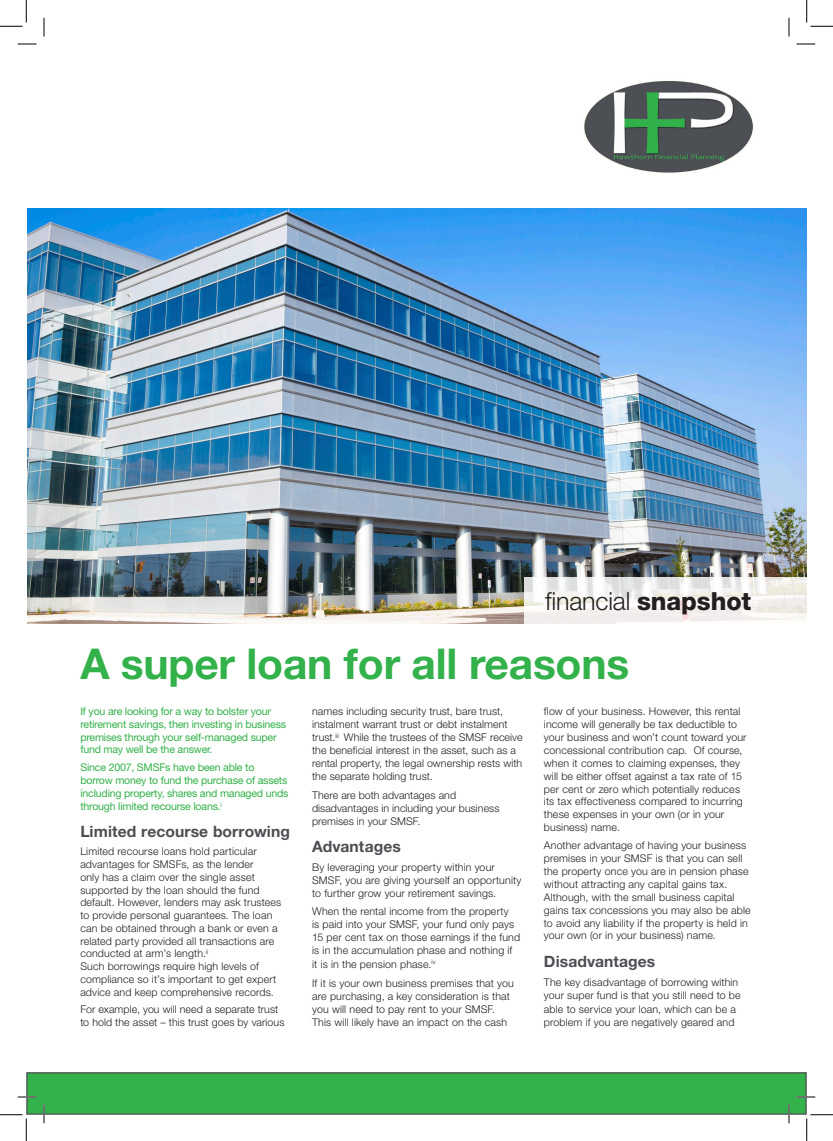
<style>
.page{position:relative;width:833px;height:1141px;background:#fff}
.page>*{position:absolute;margin:0;border:0;box-sizing:border-box;transform-origin:0 0}
.Heading_Article_Titl{font:700 42.5px "Helvetica Neue LT Std";letter-spacing:-.005em;color:#33b14a}
.t1{font:300 25px "Helvetica Neue LT Std";letter-spacing:-.005em;color:#231f20}
.Subhead_1{font:700 15.62px "Helvetica Neue LT Std";letter-spacing:.005em;color:#4d4e53}
.Body_copy{font:300 10.62px/12.9px "Helvetica Neue LT Std";letter-spacing:.01em;color:#231f20}
.Intro_paragraph_1{font:10.62px/12.8px "Helvetica Neue LT Std";letter-spacing:-.02em;color:#33b14a}
.s1{font-weight:800}
</style>
<div class="page">
<img style="left:27px;top:26px;width:779px;height:597px">
<svg style="left:523px;top:577px;width:283px;height:46px"></svg>
<div style="left:26px;top:1072px;width:780px;height:42px;background:#33b14a;border:1px solid #4d4e53"></div>
<svg style="left:18px;top:43px;width:18px;height:2px"></svg>
<svg style="left:796px;top:43px;width:18px;height:2px"></svg>
<svg style="left:18px;top:1096px;width:18px;height:1px"></svg>
<svg style="left:796px;top:1096px;width:18px;height:1px"></svg>
<svg style="left:43px;top:18px;width:2px;height:18px"></svg>
<svg style="left:43px;top:1104px;width:2px;height:19px"></svg>
<svg style="left:787px;top:18px;width:2px;height:18px"></svg>
<svg style="left:787px;top:1104px;width:2px;height:19px"></svg>
<svg style="left:0;top:0;width:27px;height:27px"></svg>
<svg style="left:0;top:1114px;width:27px;height:26px"></svg>
<svg style="left:806px;top:0;width:26px;height:27px"></svg>
<svg style="left:806px;top:1114px;width:26px;height:26px"></svg>
<p class="t1" style="left:544px;top:585px;width:207px">financial <span class="s1">snapshot</span></p>
<p class="Heading_Article_Titl" style="left:80px;top:638px;width:550px">A super loan for all reasons</p>
<p class="Intro_paragraph_1" style="left:80px;top:704px;width:207px">If you are looking for a way to bolster your retirement savings, then investing in business premises through your self-managed super fund may well be the answer.</p>
<p class="Intro_paragraph_1" style="left:80px;top:761px;width:209px">Since 2007, SMSFs have been able to borrow money to fund the purchase of assets including property, shares and managed unds through limited recourse loans.<sup>i</sup></p>
<p class="Subhead_1" style="left:80px;top:822px;width:211px">Limited recourse borrowing</p>
<p class="Body_copy" style="left:80px;top:845px;width:202px">Limited recourse loans hold particular advantages for SMSFs, as the lender<br>only has a claim over the single asset supported by the loan should the fund default. However, lenders may ask trustees to provide personal guarantees. The loan can be obtained through a bank or even a related party provided all transactions are conducted at arm’s length.<sup>ii<br></sup>Such borrowings require high levels of compliance so it’s important to get expert advice and keep comprehensive records.</p>
<p class="Body_copy" style="left:80px;top:1002px;width:205px">For example, you will need a separate trust to hold the asset – this trust goes by various</p>
<p class="Body_copy" style="left:312px;top:704px;width:212px">names including security trust, bare trust, instalment warrant trust or debt instalment trust.<sup>iii</sup> While the trustees of the SMSF receive the beneficial interest in the asset, such as a rental property, the legal ownership rests with the separate holding trust.</p>
<p class="Body_copy" style="left:312px;top:788px;width:189px">There are both advantages and disadvantages in including your business premises in your SMSF.</p>
<p class="Subhead_1" style="left:312px;top:837px;width:90px">Advantages</p>
<p class="Body_copy" style="left:312px;top:860px;width:211px">By leveraging your property within your<br>SMSF, you are giving yourself an opportunity to further grow your retirement savings.</p>
<p class="Body_copy" style="left:312px;top:904px;width:209px;line-height:13.2px">When the rental income from the property<br>is paid into your SMSF, your fund only pays 15 per cent tax on those earnings if the fund is in the accumulation phase and nothing if it is in the pension phase.<sup>iv</sup></p>
<p class="Body_copy" style="left:312px;top:976px;width:203px">If it is your own business premises that you are purchasing, a key consideration is that you will need to pay rent to your SMSF.<br>This will likely have an impact on the cash</p>
<p class="Body_copy" style="left:543px;top:704px;width:204px">flow of your business. However, this rental income will generally be tax deductible to your business and won’t count toward your concessional contribution cap. Of course, when it comes to claiming expenses, they will be either offset against a tax rate of 15 per cent or zero which potentially reduces its tax effectiveness compared to incurring these expenses in your own (or in your business) name.</p>
<p class="Body_copy" style="left:543px;top:838px;width:208px">Another advantage of having your business premises in your SMSF is that you can sell the property once you are in pension phase without attracting any capital gains tax.<br>Although, with the small business capital gains tax concessions you may also be able to avoid any liability if the property is held in your own (or in your business) name.</p>
<p class="Subhead_1" style="left:543px;top:951px;width:113px">Disadvantages</p>
<p class="Body_copy" style="left:543px;top:974px;width:198px;line-height:13.5px">The key disadvantage of borrowing within your super fund is that you still need to be able to service your loan, which can be a problem if you are negatively geared and</p>
</div>
